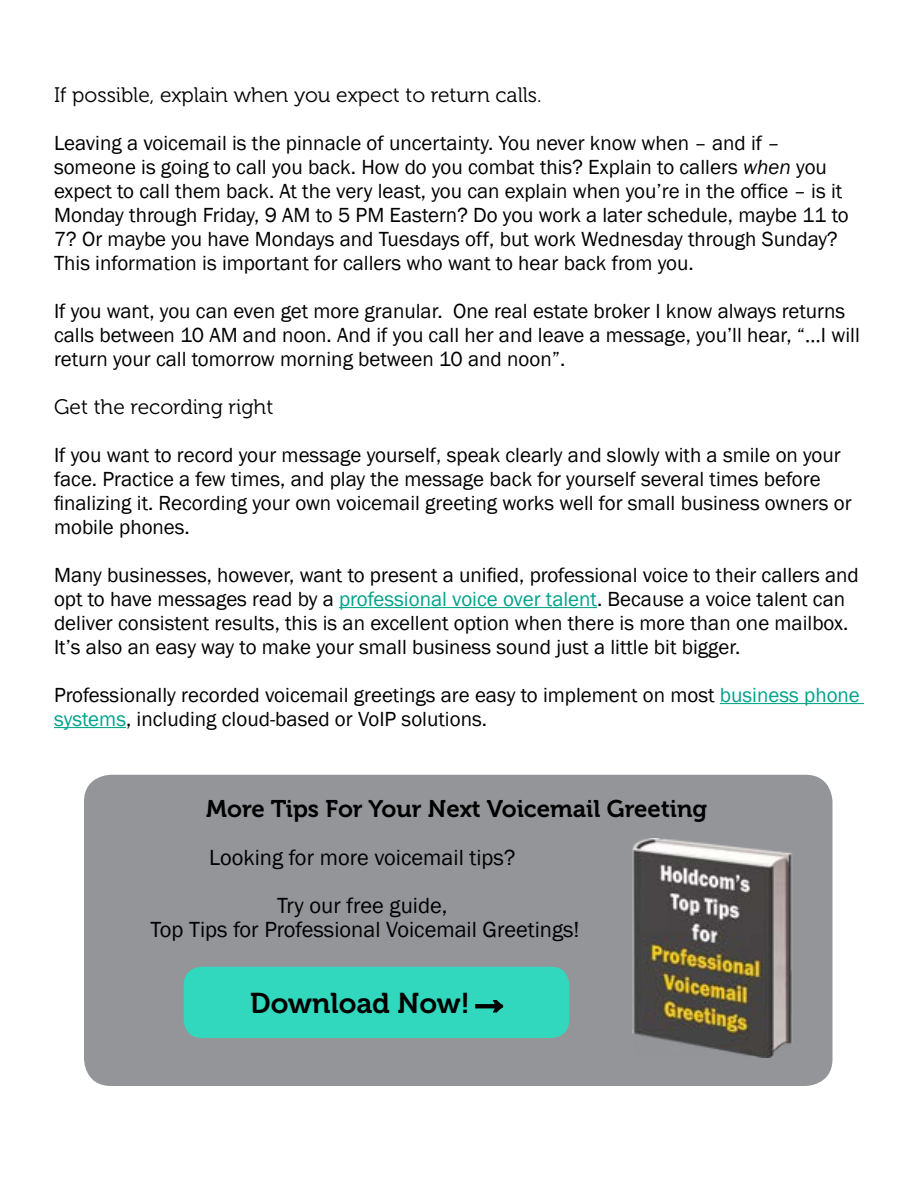
<style>
.page{position:relative;width:918px;height:1188px;background:#fff}
.page>*{position:absolute;margin:0;border:0;box-sizing:border-box;transform-origin:0 0}
.t1{font:28.5px "Museo 700";color:#000}
.t2{font:24px "Museo 700";color:#000}
.t3{font:22.5px/48px "Franklin Gothic";color:#000;text-align:center}
.t4{font:21px/24px "Franklin Gothic";color:#000}
.t5{font:21px "Museo 300";color:#000}
.s1{font-style:italic}
.s2{color:#00a38b}
.s3{font-family:"Franklin Gothic";font-weight:800;font-size:27px}
</style>
<div class="page">
<hr style="left:339px;top:607px;width:258px;height:1px;background:#00a38b">
<hr style="left:720px;top:703px;width:144px;height:1px;background:#00a38b">
<hr style="left:54px;top:727px;width:72px;height:1px;background:#00a38b">
<div style="left:84px;top:775px;width:748px;height:311px;background:#939598;border-radius:27px"></div>
<img style="left:632px;top:838px;width:160px;height:219px">
<div style="left:184px;top:967px;width:385px;height:71px;background:#31d8be;border-radius:18px"></div>
<svg style="left:475px;top:1000px;width:29px;height:13px"></svg>
<p class="t5" style="left:54px;top:83px;width:489px">If possible, explain when you expect to return calls.</p>
<p class="t4" style="left:54px;top:131px;width:796px">Leaving a voicemail is the pinnacle of uncertainty. You never know when – and if – someone is going to call you back. How do you combat this? Explain to callers <span class="s1">when</span> you expect to call them back. At the very least, you can explain when you’re in the office – is it Monday through Friday, 9 AM to 5 PM Eastern? Do you work a later schedule, maybe 11 to 7? Or maybe you have Mondays and Tuesdays off, but work Wednesday through Sunday?<br>This information is important for callers who want to hear back from you.</p>
<p class="t4" style="left:54px;top:299px;width:807px">If you want, you can even get more granular. One real estate broker I know always returns calls between 10 AM and noon. And if you call her and leave a message, you’ll hear, “…I will return your call tomorrow morning between 10 and noon”.</p>
<p class="t5" style="left:54px;top:395px;width:221px">Get the recording right</p>
<p class="t4" style="left:54px;top:444px;width:799px">If you want to record your message yourself, speak clearly and slowly with a smile on your face. Practice a few times, and play the message back for yourself several times before finalizing it. Recording your own voicemail greeting works well for small business owners or mobile phones.</p>
<p class="t4" style="left:54px;top:564px;width:806px">Many businesses, however, want to present a unified, professional voice to their callers and opt to have messages read by a <span class="s2">professional voice over talent</span>. Because a voice talent can deliver consistent results, this is an excellent option when there is more than one mailbox.<br>It’s also an easy way to make your small business sound just a little bit bigger.</p>
<p class="t4" style="left:54px;top:684px;width:807px">Professionally recorded voicemail greetings are easy to implement on most <span class="s2">business phone systems</span>, including cloud-based or VoIP solutions.</p>
<p class="t2" style="left:206px;top:795px;width:502px">More Tips For Your Next Voicemail Greeting</p>
<p class="t3" style="left:209px;top:834px;width:308px">Looking for more voicemail tips?<br>Try our free guide,</p>
<p class="t3" style="left:150px;top:906px;width:431px">Top Tips for Professional Voicemail Greetings!</p>
<h1 class="t1" style="left:250px;top:987px;width:254px">Download Now! <span class="s3">→</span></h1>
</div>
